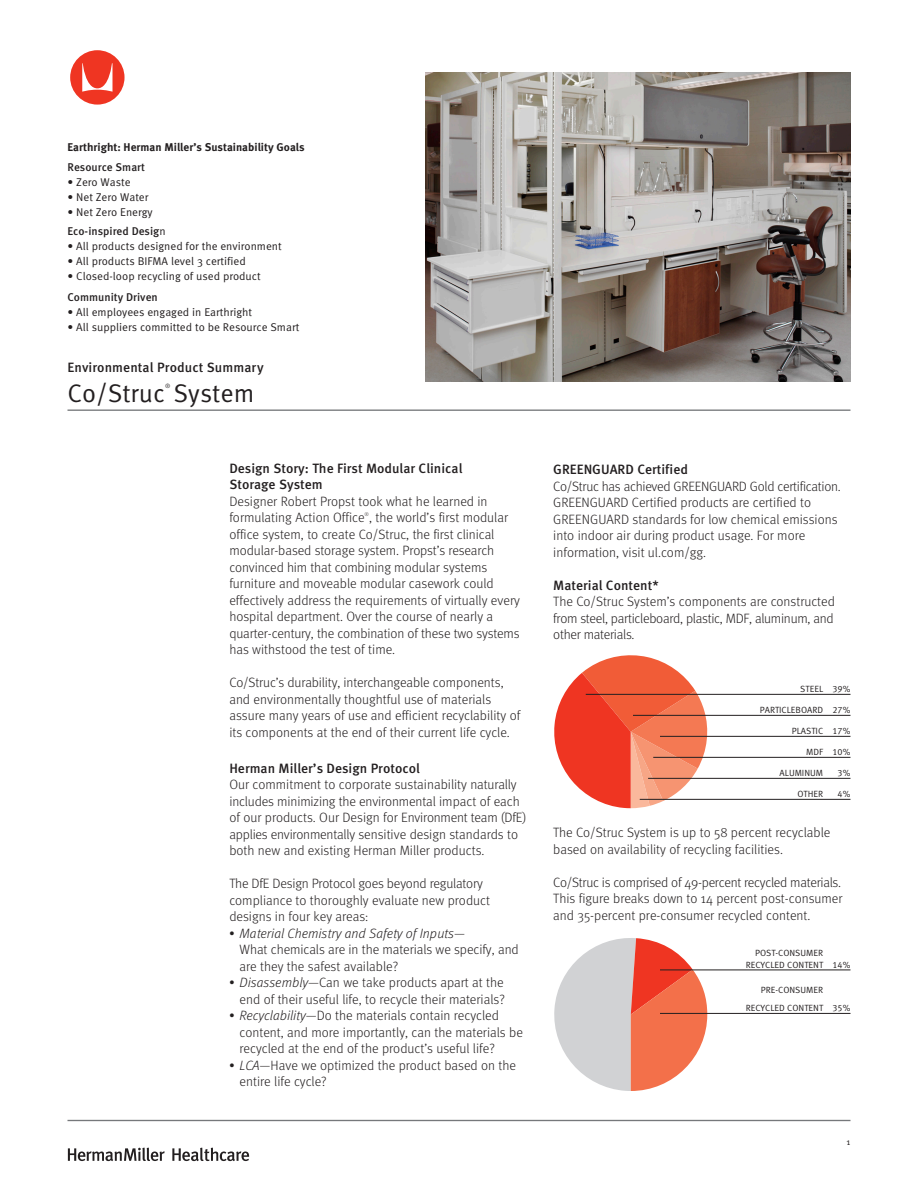
<style>
.page{position:relative;width:918px;height:1188px;background:#fff}
.page>*{position:absolute;margin:0;border:0;box-sizing:border-box;transform-origin:0 0}
.t1{font:72px "Herman Miller Logo";color:#ef3522}
.t2{font:25.5px "Meta OT Norm";color:#231f20}
.Body{font:300 13.5px/16.5px "Meta OT";color:#231f20}
.Bullets{font:300 13.5px/16.5px "Meta OT";color:#231f20}
.Body-2{font:500 13.5px/16.5px "Meta OT";color:#231f20}
.HolisticProcessState{font:11.25px "Meta OT Norm";color:#231f20}
.HolisticProcessState-2{font:500 11.25px "Meta OT";color:#231f20}
.t3{font:700 11.25px "Meta OT";color:#231f20}
.PieChartCaptions{font:9px/12px "Meta OT Norm";color:#231f20}
.t4{font:6px "Meta OT Norm";color:#231f20}
.Body-3{font:300 5.25px "Meta OT";color:#231f20}
.s1{font-family:"Meta OT Norm";font-weight:400}
.s2{font-style:italic}
</style>
<div class="page">
<hr style="left:68px;top:1120px;width:782px;height:1px;background:#76787b">
<hr style="left:68px;top:410px;width:782px;height:1px;background:#76787b">
<img style="left:425px;top:73px;width:425px;height:308px">
<svg style="left:554px;top:655px;width:156px;height:153px"></svg>
<hr style="left:586px;top:694px;width:264px;height:1px;background:#231f20">
<hr style="left:633px;top:715px;width:217px;height:1px;background:#231f20">
<hr style="left:660px;top:736px;width:190px;height:1px;background:#231f20">
<hr style="left:653px;top:757px;width:197px;height:1px;background:#231f20">
<hr style="left:648px;top:778px;width:202px;height:1px;background:#231f20">
<hr style="left:640px;top:799px;width:210px;height:1px;background:#231f20">
<svg style="left:554px;top:938px;width:153px;height:153px"></svg>
<hr style="left:660px;top:970px;width:190px;height:1px;background:#231f20">
<hr style="left:660px;top:1013px;width:190px;height:1px;background:#231f20">
<svg style="left:68px;top:1148px;width:181px;height:13px"></svg>
<p class="t1" style="left:68px;top:50px;width:61px">Y</p>
<p class="t3" style="left:68px;top:140px;width:239px">Earthright: Herman Miller’s Sustainability Goals</p>
<p class="HolisticProcessState-2" style="left:68px;top:160px;width:79px">Resource Smart</p>
<p class="HolisticProcessState" style="left:68px;top:175px;width:65px">• Zero Waste</p>
<p class="HolisticProcessState" style="left:68px;top:190px;width:82px">• Net Zero Water</p>
<p class="HolisticProcessState" style="left:68px;top:205px;width:87px">• Net Zero Energy</p>
<p class="HolisticProcessState-2" style="left:68px;top:224px;width:100px">Eco-inspired Desig<span class="s1">n</span></p>
<p class="HolisticProcessState" style="left:68px;top:239px;width:216px">• All products designed for the environment</p>
<p class="HolisticProcessState" style="left:68px;top:254px;width:180px">• All products BIFMA level 3 certified</p>
<p class="HolisticProcessState" style="left:68px;top:269px;width:195px">• Closed-loop recycling of used product</p>
<p class="HolisticProcessState-2" style="left:68px;top:290px;width:92px">Community Driven</p>
<p class="HolisticProcessState" style="left:68px;top:305px;width:186px">• All employees engaged in Earthright</p>
<p class="HolisticProcessState" style="left:68px;top:320px;width:233px">• All suppliers committed to be Resource Smart</p>
<p class="Body-2" style="left:68px;top:359px;width:198px">Environmental Product Summary</p>
<p class="t2" style="left:68px;top:377px;width:188px">Co/Struc System</p>
<p class="t4" style="left:165px;top:383px;width:7px">®</p>
<p class="Body-2" style="left:229px;top:460px;width:235px">Design Story: The First Modular Clinical<br>Storage System</p>
<p class="Body" style="left:229px;top:493px;width:280px">Designer Robert Propst took what he learned in formulating Action Office , the world’s first modular</p>
<p class="Body-3" style="left:365px;top:511px;width:6px">®</p>
<p class="Body" style="left:229px;top:526px;width:292px">office system, to create Co/Struc, the first clinical modular-based storage system. Propst’s research convinced him that combining modular systems furniture and moveable modular casework could effectively address the requirements of virtually every hospital department. Over the course of nearly a quarter-century, the combination of these two systems has withstood the test of time.</p>
<p class="Body" style="left:229px;top:675px;width:292px">Co/Struc’s durability, interchangeable components, and environmentally thoughtful use of materials assure many years of use and efficient recyclability of its components at the end of their current life cycle.</p>
<p class="Body-2" style="left:229px;top:760px;width:192px">Herman Miller’s Design Protocol</p>
<p class="Body" style="left:229px;top:777px;width:299px">Our commitment to corporate sustainability naturally includes minimizing the environmental impact of each of our products. Our Design for Environment team (DfE) applies environmentally sensitive design standards to both new and existing Herman Miller products.</p>
<p class="Body" style="left:229px;top:876px;width:262px">The DfE Design Protocol goes beyond regulatory compliance to thoroughly evaluate new product designs in four key areas:</p>
<p class="Bullets" style="left:240px;top:925px;width:281px;text-indent:-10px">• <span class="s2">Material Chemistry and Safety of Inputs</span>—<br>What chemicals are in the materials we specify, and are they the safest available?</p>
<p class="Bullets" style="left:229px;top:975px;width:277px;text-align:right">• <span class="s2">Disassembly</span>—Can we take products apart at the end of their useful life, to recycle their materials?</p>
<p class="Bullets" style="left:240px;top:1008px;width:285px;text-indent:-10px">• <span class="s2">Recyclability</span>—Do the materials contain recycled content, and more importantly, can the materials be recycled at the end of the product’s useful life?</p>
<p class="Bullets" style="left:240px;top:1057px;width:278px;text-indent:-10px">• <span class="s2">LCA</span>—Have we optimized the product based on the entire life cycle?</p>
<p class="Body-2" style="left:553px;top:461px;width:136px">GREENGUARD Certified</p>
<p class="Body" style="left:553px;top:478px;width:289px">Co/Struc has achieved GREENGUARD Gold certification.<br>GREENGUARD Certified products are certified to GREENGUARD standards for low chemical emissions into indoor air during product usage. For more information, visit ul.com/gg.</p>
<p class="Body-2" style="left:553px;top:577px;width:107px">Material Content*</p>
<p class="Body" style="left:553px;top:593px;width:283px;text-align:justify">The Co/Struc System’s components are constructed from steel, particleboard, plastic, MDF, aluminum, and other materials.</p>
<p class="PieChartCaptions" style="left:800px;top:683px;width:52px">STEEL 39%</p>
<p class="PieChartCaptions" style="left:760px;top:704px;width:92px">PARTICLEBOARD 27%</p>
<p class="PieChartCaptions" style="left:792px;top:725px;width:60px">PLASTIC 17%</p>
<p class="PieChartCaptions" style="left:806px;top:746px;width:46px">MDF 10%</p>
<p class="PieChartCaptions" style="left:780px;top:767px;width:45px">ALUMINUM</p>
<p class="PieChartCaptions" style="left:838px;top:767px;width:14px">3%</p>
<p class="PieChartCaptions" style="left:797px;top:788px;width:27px">OTHER</p>
<p class="PieChartCaptions" style="left:838px;top:788px;width:14px">4%</p>
<p class="Body" style="left:553px;top:824px;width:279px">The Co/Struc System is up to 58 percent recyclable based on availability of recycling facilities.</p>
<p class="Body" style="left:553px;top:874px;width:291px;text-align:justify">Co/Struc is comprised of 49-percent recycled materials.<br>This figure breaks down to 14 percent post-consumer and 35-percent pre-consumer recycled content.</p>
<p class="PieChartCaptions" style="left:746px;top:947px;width:106px;text-indent:9px">POST-CONSUMER<br>RECYCLED CONTENT 14%</p>
<p class="PieChartCaptions" style="left:746px;top:981px;width:106px;line-height:18px;text-indent:15px">PRE-CONSUMER<br>RECYCLED CONTENT 35%</p>
<p class="PieChartCaptions" style="left:847px;top:1136px;width:5px">1</p>
</div>
